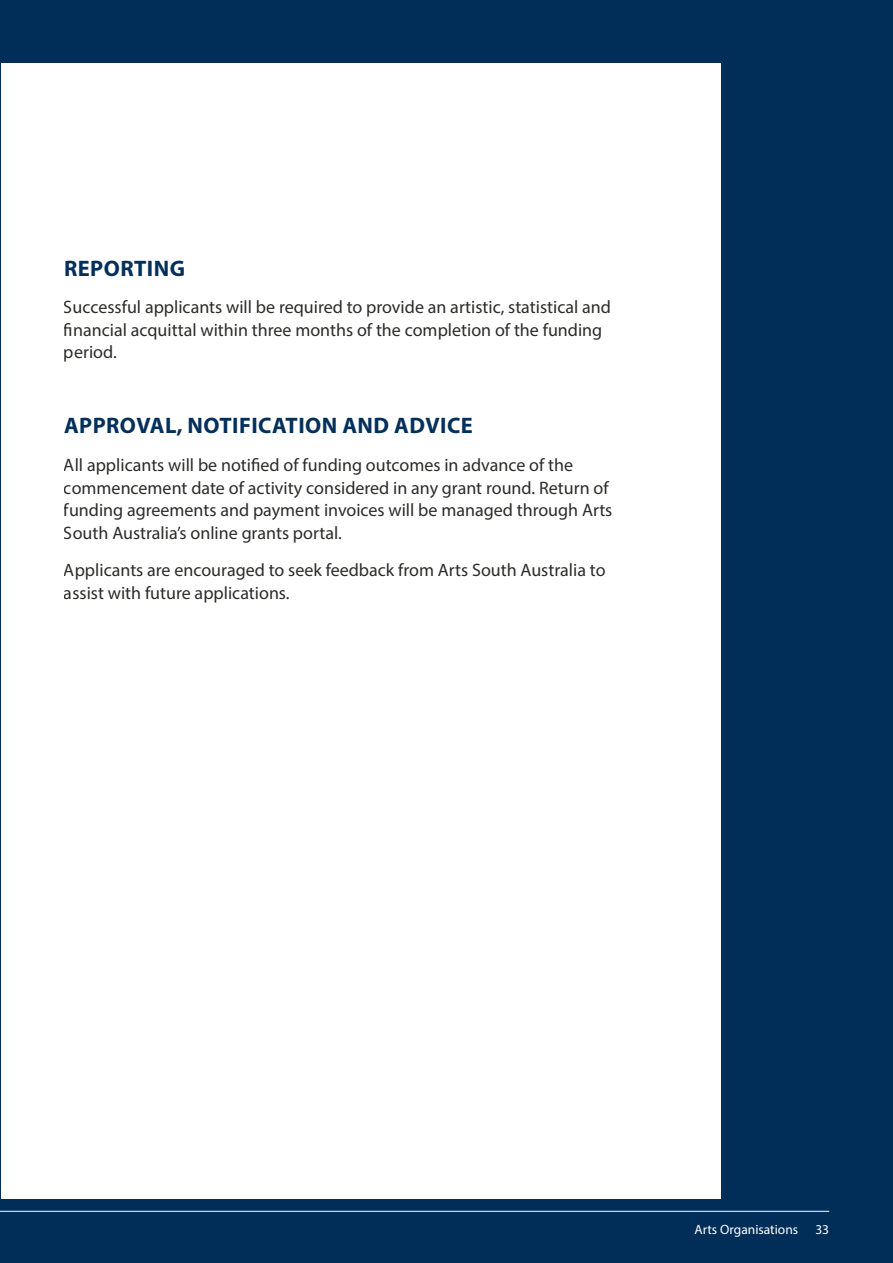
<style>
.page{position:relative;width:893px;height:1263px;background:#002e59}
.page>*{position:absolute;margin:0;border:0;box-sizing:border-box;transform-origin:0 0}
.t1{font:700 22.5px "Myriad Pro";letter-spacing:.02em;color:#002e59}
.t2{font:18px/22.5px "Myriad Pro";color:#292927}
.t3{font:13.5px "Myriad Pro";color:#fff}
</style>
<div class="page">
<div style="left:2px;top:64px;width:719px;height:1135px;background:#fff"></div>
<hr style="left:0;top:1211px;width:829px;height:1px;background:#fff">
<p class="t1" style="left:64px;top:254px;width:123px">REPORTING</p>
<p class="t2" style="left:64px;top:296px;width:549px">Successful applicants will be required to provide an artistic, statistical and financial acquittal within three months of the completion of the funding period.</p>
<p class="t1" style="left:64px;top:411px;width:410px">APPROVAL, NOTIFICATION AND ADVICE</p>
<p class="t2" style="left:64px;top:453px;width:550px">All applicants will be notified of funding outcomes in advance of the commencement date of activity considered in any grant round. Return of funding agreements and payment invoices will be managed through Arts South Australia’s online grants portal.</p>
<p class="t2" style="left:64px;top:558px;width:543px">Applicants are encouraged to seek feedback from Arts South Australia to assist with future applications.</p>
<p class="t3" style="left:694px;top:1221px;width:105px">Arts Organisations</p>
<p class="t3" style="left:815px;top:1221px;width:15px">33</p>
</div>
